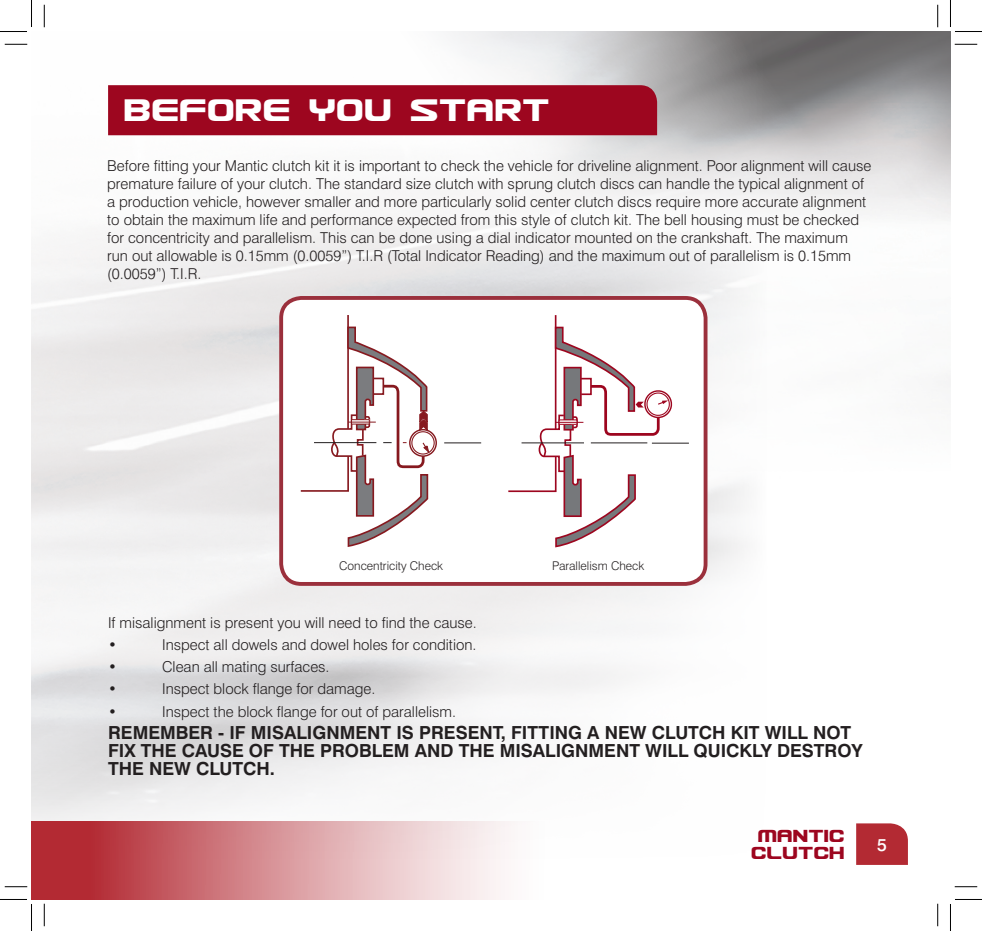
<style>
.page{position:relative;width:982px;height:931px;background:#fff}
.page>*{position:absolute;margin:0;border:0;box-sizing:border-box;transform-origin:0 0}
.t1{font:37.5px "Usuzi";color:#fff}
.t2{font:21px "Usuzi";color:#9d061f}
.t3{font:700 18px/18px "Swiss 721 BT";color:#231f20}
.t4{font:500 17.4px "Swiss 721 BT";color:#fff}
.t5{font:300 15px/18px "Swiss 721 BT";color:#231f20}
.t6{font:300 12px "Swiss 721 BT";color:#231f20}
</style>
<div class="page">
<img style="left:768px;top:32px;width:182px;height:355px">
<div style="left:856px;top:823px;width:51px;height:41px;background:#b32a33"></div>
<img style="left:32px;top:32px;width:736px;height:788px">
<div style="left:32px;top:820px;width:556px;height:79px;background:linear-gradient(to right,#ae1e27,#fff)"></div>
<div style="left:32px;top:820px;width:31px;height:79px;background:#b32a33"></div>
<img style="left:32px;top:449px;width:12px;height:371px">
<div style="left:108px;top:85px;width:549px;height:50px;background:#9d061f"></div>
<div style="left:281px;top:298px;width:424px;height:286px;background:#fff;border-radius:20px"></div>
<div style="left:279px;top:296px;width:428px;height:289px;border:4px solid #9b303c;border-radius:20px"></div>
<hr style="left:347px;top:315px;width:2px;height:114px;background:#86191f">
<div style="left:411px;top:431px;width:23px;height:23px;border:1px solid #86191f;border-radius:50%"></div>
<div style="left:409px;top:429px;width:28px;height:28px;border:1px solid #86191f;border-radius:50%"></div>
<svg style="left:300px;top:326px;width:129px;height:221px"></svg>
<hr style="left:314px;top:442px;width:62px;height:1px;background:#211d1e">
<hr style="left:444px;top:442px;width:37px;height:1px;background:#211d1e">
<hr style="left:555px;top:315px;width:1px;height:114px;background:#9d061f">
<svg style="left:508px;top:326px;width:164px;height:221px"></svg>
<hr style="left:591px;top:442px;width:56px;height:1px;background:#231f20">
<hr style="left:521px;top:442px;width:63px;height:1px;background:#231f20">
<hr style="left:652px;top:442px;width:37px;height:1px;background:#231f20">
<svg style="left:5px;top:44px;width:22px;height:1px"></svg>
<svg style="left:954px;top:44px;width:23px;height:1px"></svg>
<svg style="left:5px;top:886px;width:22px;height:1px"></svg>
<svg style="left:954px;top:886px;width:23px;height:1px"></svg>
<svg style="left:44px;top:5px;width:1px;height:22px"></svg>
<svg style="left:44px;top:903px;width:1px;height:23px"></svg>
<svg style="left:937px;top:5px;width:1px;height:22px"></svg>
<svg style="left:937px;top:903px;width:1px;height:23px"></svg>
<svg style="left:0;top:0;width:32px;height:32px"></svg>
<svg style="left:0;top:899px;width:32px;height:31px"></svg>
<svg style="left:950px;top:0;width:31px;height:32px"></svg>
<svg style="left:950px;top:899px;width:31px;height:31px"></svg>
<h1 class="t1" style="left:125px;top:90px;width:428px">BEFORE YOU START</h1>
<p class="t5" style="left:107px;top:157px;width:765px">Before fitting your Mantic clutch kit it is important to check the vehicle for driveline alignment. Poor alignment will cause premature failure of your clutch. The standard size clutch with sprung clutch discs can handle the typical alignment of a production vehicle, however smaller and more particularly solid center clutch discs require more accurate alignment to obtain the maximum life and performance expected from this style of clutch kit. The bell housing must be checked for concentricity and parallelism. This can be done using a dial indicator mounted on the crankshaft. The maximum run out allowable is 0.15mm (0.0059”) T.I.R (Total Indicator Reading) and the maximum out of parallelism is 0.15mm (0.0059”) T.I.R.</p>
<p class="t6" style="left:339px;top:558px;width:105px">Concentricity Check</p>
<p class="t6" style="left:552px;top:558px;width:94px">Parallelism Check</p>
<p class="t5" style="left:108px;top:611px;width:370px;line-height:22.2px">If misalignment is present you will need to find the cause. •</p>
<p class="t5" style="left:162px;top:635px;width:316px">Inspect all dowels and dowel holes for condition.</p>
<p class="t5" style="left:108px;top:657px;width:10px">•</p>
<p class="t5" style="left:162px;top:657px;width:169px">Clean all mating surfaces.</p>
<p class="t5" style="left:108px;top:679px;width:10px">•</p>
<p class="t5" style="left:162px;top:679px;width:215px">Inspect block flange for damage.</p>
<p class="t5" style="left:108px;top:702px;width:10px">•</p>
<p class="t5" style="left:162px;top:702px;width:295px">Inspect the block flange for out of parallelism.</p>
<p class="t3" style="left:108px;top:723px;width:756px">REMEMBER - IF MISALIGNMENT IS PRESENT, FITTING A NEW CLUTCH KIT WILL NOT<br>FIX THE CAUSE OF THE PROBLEM AND THE MISALIGNMENT WILL QUICKLY DESTROY<br>THE NEW CLUTCH.</p>
<h2 class="t2" style="left:758px;top:824px;width:89px">MANTIC</h2>
<h2 class="t2" style="left:752px;top:842px;width:95px">CLUTCH</h2>
<p class="t4" style="left:877px;top:834px;width:11px">5</p>
</div>
